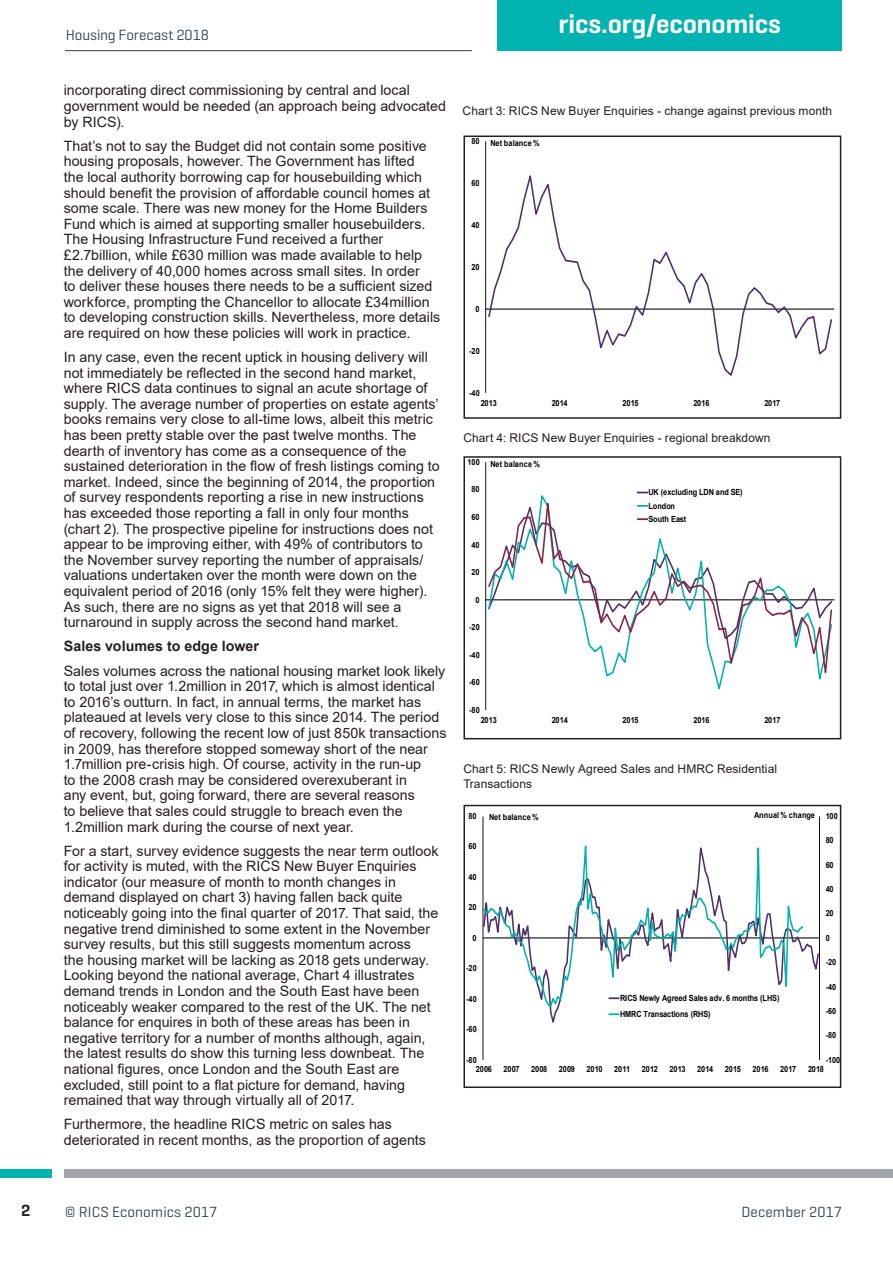
<style>
.page{position:relative;width:893px;height:1263px;background:#fff}
.page>*{position:absolute;margin:0;border:0;box-sizing:border-box;transform-origin:0 0}
.t1{font:600 27px "Geogrotesque";letter-spacing:-.005em;color:#fff}
.t2{font:600 16.5px "Geogrotesque";color:#231f20}
.t3{font:15px "Geogrotesque";letter-spacing:.005em;color:#36414a}
.Body_Text{font:14.25px/15.6px "Arial";color:#231f20}
.Body_Text-2{font:700 14.25px "Arial";letter-spacing:.005em;color:#231f20}
.Chart_description_te{font:12px/15px "Arial";letter-spacing:.005em;color:#231f20}
.t4{font:700 8.4px/13.4px "Arial";letter-spacing:-.02em;color:#000;scale:.87 1}
.t5{font:700 8.4px "Arial";letter-spacing:.02em;color:#000;scale:.87 1}
</style>
<div class="page">
<div style="left:497px;top:0;width:345px;height:51px;background:#00b3b0"></div>
<hr style="left:65px;top:50px;width:407px;height:1px;background:#36414a">
<div style="left:0;top:1169px;width:51px;height:9px;background:#00b3b0"></div>
<div style="left:64px;top:1169px;width:829px;height:9px;background:#a4a5a9"></div>
<hr style="left:485px;top:462px;width:1px;height:248px;background:#000">
<hr style="left:486px;top:600px;width:349px;height:1px;background:#000">
<svg style="left:487px;top:491px;width:346px;height:195px"></svg>
<svg style="left:637px;top:505px;width:11px;height:2px"></svg>
<svg style="left:637px;top:518px;width:11px;height:2px"></svg>
<div style="left:463px;top:456px;width:378px;height:283px;border:2px solid #231f20"></div>
<hr style="left:485px;top:141px;width:1px;height:252px;background:#000">
<hr style="left:486px;top:309px;width:348px;height:1px;background:#000">
<svg style="left:487px;top:175px;width:346px;height:201px"></svg>
<div style="left:463px;top:136px;width:378px;height:283px;border:2px solid #231f20"></div>
<hr style="left:819px;top:816px;width:1px;height:244px;background:#000">
<hr style="left:483px;top:816px;width:1px;height:244px;background:#000">
<svg style="left:483px;top:837px;width:337px;height:191px"></svg>
<svg style="left:483px;top:816px;width:321px;height:207px"></svg>
<svg style="left:609px;top:997px;width:10px;height:2px"></svg>
<svg style="left:609px;top:1013px;width:10px;height:2px"></svg>
<div style="left:463px;top:805px;width:378px;height:283px;border:2px solid #231f20"></div>
<p class="t2" style="left:21px;top:1200px;width:11px">2</p>
<p class="t3" style="left:66px;top:25px;width:145px">Housing Forecast 2018</p>
<p class="Body_Text" style="left:64px;top:83px;width:384px">incorporating direct commissioning by central and local government would be needed (an approach being advocated by RICS).</p>
<p class="Body_Text" style="left:64px;top:138px;width:378px">That’s not to say the Budget did not contain some positive housing proposals, however. The Government has lifted<br>the local authority borrowing cap for housebuilding which should benefit the provision of affordable council homes at some scale. There was new money for the Home Builders Fund which is aimed at supporting smaller housebuilders.<br>The Housing Infrastructure Fund received a further £2.7billion, while £630 million was made available to help the delivery of 40,000 homes across small sites. In order<br>to deliver these houses there needs to be a sufficient sized workforce, prompting the Chancellor to allocate £34million to developing construction skills. Nevertheless, more details are required on how these policies will work in practice.</p>
<p class="Body_Text" style="left:64px;top:349px;width:377px">In any case, even the recent uptick in housing delivery will not immediately be reflected in the second hand market, where RICS data continues to signal an acute shortage of supply. The average number of properties on estate agents’ books remains very close to all-time lows, albeit this metric has been pretty stable over the past twelve months. The dearth of inventory has come as a consequence of the sustained deterioration in the flow of fresh listings coming to market. Indeed, since the beginning of 2014, the proportion of survey respondents reporting a rise in new instructions has exceeded those reporting a fall in only four months (chart 2). The prospective pipeline for instructions does not appear to be improving either, with 49% of contributors to the November survey reporting the number of appraisals/ valuations undertaken over the month were down on the equivalent period of 2016 (only 15% felt they were higher).<br>As such, there are no signs as yet that 2018 will see a turnaround in supply across the second hand market.</p>
<p class="Body_Text-2" style="left:64px;top:636px;width:197px">Sales volumes to edge lower</p>
<p class="Body_Text" style="left:64px;top:663px;width:384px">Sales volumes across the national housing market look likely to total just over 1.2million in 2017, which is almost identical to 2016’s outturn. In fact, in annual terms, the market has plateaued at levels very close to this since 2014. The period of recovery, following the recent low of just 850k transactions in 2009, has therefore stopped someway short of the near 1.7million pre-crisis high. Of course, activity in the run-up<br>to the 2008 crash may be considered overexuberant in<br>any event, but, going forward, there are several reasons<br>to believe that sales could struggle to breach even the 1.2million mark during the course of next year.</p>
<p class="Body_Text" style="left:64px;top:843px;width:376px">For a start, survey evidence suggests the near term outlook for activity is muted, with the RICS New Buyer Enquiries indicator (our measure of month to month changes in demand displayed on chart 3) having fallen back quite noticeably going into the final quarter of 2017. That said, the negative trend diminished to some extent in the November survey results, but this still suggests momentum across<br>the housing market will be lacking as 2018 gets underway.<br>Looking beyond the national average, Chart 4 illustrates demand trends in London and the South East have been noticeably weaker compared to the rest of the UK. The net balance for enquires in both of these areas has been in negative territory for a number of months although, again, the latest results do show this turning less downbeat. The national figures, once London and the South East are excluded, still point to a flat picture for demand, having remained that way through virtually all of 2017.</p>
<p class="Body_Text" style="left:64px;top:1116px;width:364px">Furthermore, the headline RICS metric on sales has deteriorated in recent months, as the proportion of agents</p>
<h1 class="t1" style="left:559px;top:7px;width:224px">rics.org/economics</h1>
<p class="Chart_description_te" style="left:463px;top:103px;width:371px">Chart 3: RICS New Buyer Enquiries - change against previous month</p>
<p class="t4" style="left:472px;top:135px;width:11px">80</p>
<p class="t5" style="left:490px;top:138px;width:58px">Net balance %</p>
<p class="t4" style="left:472px;top:177px;width:11px">60</p>
<p class="t4" style="left:472px;top:218px;width:11px">40</p>
<p class="t4" style="left:472px;top:260px;width:11px">20</p>
<p class="t4" style="left:476px;top:302px;width:6px">0</p>
<p class="t4" style="left:469px;top:344px;width:14px">-20</p>
<p class="t4" style="left:469px;top:386px;width:14px">-40</p>
<p class="t4" style="left:481px;top:396px;width:20px">2013</p>
<p class="t4" style="left:552px;top:396px;width:20px">2014</p>
<p class="t4" style="left:623px;top:396px;width:20px">2015</p>
<p class="t4" style="left:693px;top:396px;width:20px">2016</p>
<p class="t4" style="left:764px;top:396px;width:20px">2017</p>
<p class="Chart_description_te" style="left:463px;top:430px;width:309px">Chart 4: RICS New Buyer Enquiries - regional breakdown</p>
<p class="t4" style="left:468px;top:455px;width:16px">100</p>
<p class="t4" style="left:472px;top:483px;width:11px">80</p>
<p class="t4" style="left:472px;top:510px;width:11px">60</p>
<p class="t4" style="left:472px;top:538px;width:11px">40</p>
<p class="t4" style="left:472px;top:565px;width:11px">20</p>
<p class="t4" style="left:476px;top:593px;width:6px">0</p>
<p class="t4" style="left:469px;top:621px;width:14px">-20</p>
<p class="t4" style="left:469px;top:648px;width:14px">-40</p>
<p class="t4" style="left:469px;top:676px;width:14px">-60</p>
<p class="t4" style="left:469px;top:703px;width:14px">-80</p>
<p class="t5" style="left:491px;top:458px;width:58px">Net balance %</p>
<p class="t4" style="left:649px;top:486px;width:110px">UK (excluding LDN and SE)<br>London<br>South East</p>
<p class="t4" style="left:481px;top:713px;width:20px">2013</p>
<p class="t4" style="left:552px;top:713px;width:20px">2014</p>
<p class="t4" style="left:623px;top:713px;width:20px">2015</p>
<p class="t4" style="left:693px;top:713px;width:20px">2016</p>
<p class="t4" style="left:764px;top:713px;width:20px">2017</p>
<p class="Chart_description_te" style="left:463px;top:761px;width:315px">Chart 5: RICS Newly Agreed Sales and HMRC Residential<br>Transactions</p>
<p class="t4" style="left:469px;top:809px;width:11px">80</p>
<p class="t4" style="left:469px;top:840px;width:11px">60</p>
<p class="t4" style="left:469px;top:870px;width:11px">40</p>
<p class="t4" style="left:469px;top:901px;width:11px">20</p>
<p class="t4" style="left:473px;top:931px;width:6px">0</p>
<p class="t4" style="left:466px;top:962px;width:14px">-20</p>
<p class="t4" style="left:466px;top:992px;width:14px">-40</p>
<p class="t4" style="left:466px;top:1022px;width:14px">-60</p>
<p class="t4" style="left:466px;top:1053px;width:14px">-80</p>
<p class="t5" style="left:489px;top:811px;width:58px">Net balance %</p>
<p class="t5" style="left:754px;top:809px;width:71px">Annual % change</p>
<p class="t4" style="left:620px;top:990px;width:185px;line-height:15.9px">RICS Newly Agreed Sales adv. 6 months (LHS)<br>HMRC Transactions (RHS)</p>
<p class="t4" style="left:826px;top:809px;width:16px">100</p>
<p class="t4" style="left:826px;top:834px;width:11px">80</p>
<p class="t4" style="left:826px;top:858px;width:11px">60</p>
<p class="t4" style="left:826px;top:882px;width:11px">40</p>
<p class="t4" style="left:826px;top:907px;width:11px">20</p>
<p class="t4" style="left:826px;top:931px;width:6px">0</p>
<p class="t4" style="left:826px;top:955px;width:14px">-20</p>
<p class="t4" style="left:826px;top:980px;width:14px">-40</p>
<p class="t4" style="left:826px;top:1004px;width:14px">-60</p>
<p class="t4" style="left:826px;top:1029px;width:14px">-80</p>
<p class="t4" style="left:826px;top:1053px;width:18px">-100</p>
<p class="t4" style="left:476px;top:1063px;width:20px">2006</p>
<p class="t4" style="left:504px;top:1063px;width:20px">2007</p>
<p class="t4" style="left:531px;top:1063px;width:20px">2008</p>
<p class="t4" style="left:559px;top:1063px;width:20px">2009</p>
<p class="t4" style="left:587px;top:1063px;width:20px">2010</p>
<p class="t4" style="left:614px;top:1063px;width:20px">2011</p>
<p class="t4" style="left:642px;top:1063px;width:20px">2012</p>
<p class="t4" style="left:670px;top:1063px;width:20px">2013</p>
<p class="t4" style="left:697px;top:1063px;width:20px">2014</p>
<p class="t4" style="left:725px;top:1063px;width:20px">2015</p>
<p class="t4" style="left:753px;top:1063px;width:20px">2016</p>
<p class="t4" style="left:780px;top:1063px;width:20px">2017</p>
<p class="t4" style="left:808px;top:1063px;width:20px">2018</p>
<p class="t3" style="left:65px;top:1202px;width:154px">© RICS Economics 2017</p>
<p class="t3" style="left:741px;top:1202px;width:102px">December 2017</p>
</div>
